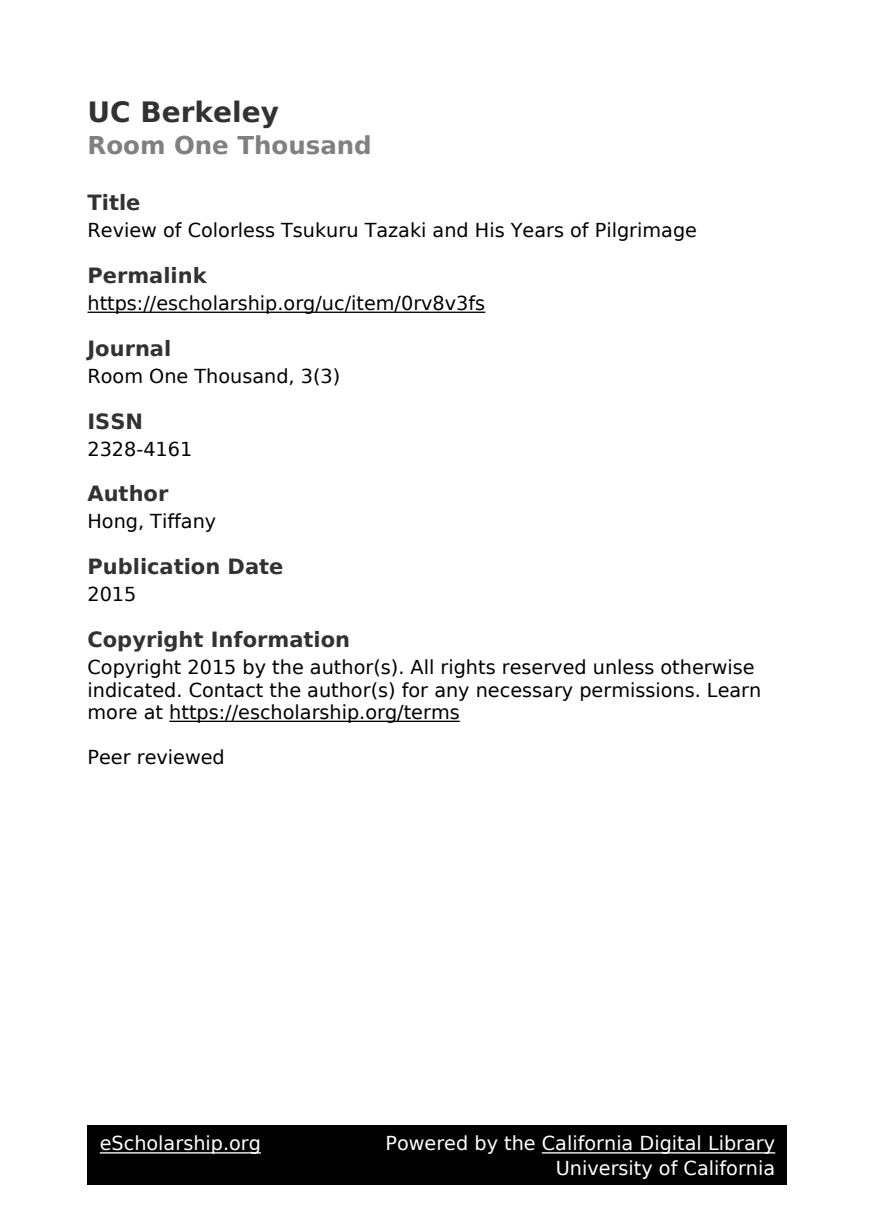
<style>
.page{position:relative;width:875px;height:1225px;background:#fff}
.page>*{position:absolute;margin:0;border:0;box-sizing:border-box;transform-origin:0 0}
.t1{font:700 28px "DejaVu Sans";color:#323232}
.t2{font:700 24.5px "DejaVu Sans";color:#808080}
.t3{font:700 21px "DejaVu Sans";color:#323232}
.t4{font:19.25px/22.4px "DejaVu Sans";color:#000}
.t5{font:19.25px/24.5px "DejaVu Sans";color:#fff;text-align:right}
</style>
<div class="page">
<hr style="left:88px;top:312px;width:397px;height:1px;background:#000">
<hr style="left:169px;top:721px;width:291px;height:1px;background:#000">
<div style="left:88px;top:1125px;width:700px;height:60px;background:#000"></div>
<hr style="left:100px;top:1152px;width:161px;height:2px;background:#fff">
<hr style="left:542px;top:1152px;width:233px;height:2px;background:#fff">
<h1 class="t1" style="left:88px;top:101px;width:193px">UC Berkeley</h1>
<p class="t2" style="left:88px;top:136px;width:286px">Room One Thousand</p>
<p class="t3" style="left:88px;top:194px;width:54px">Title</p>
<p class="t4" style="left:88px;top:221px;width:611px">Review of Colorless Tsukuru Tazaki and His Years of Pilgrimage</p>
<p class="t3" style="left:88px;top:267px;width:121px">Permalink</p>
<p class="t4" style="left:88px;top:294px;width:399px">https://escholarship.org/uc/item/0rv8v3fs</p>
<p class="t3" style="left:88px;top:340px;width:85px">Journal</p>
<p class="t4" style="left:88px;top:367px;width:254px">Room One Thousand, 3(3)</p>
<p class="t3" style="left:88px;top:413px;width:57px">ISSN</p>
<p class="t4" style="left:88px;top:439px;width:106px">2328-4161</p>
<p class="t3" style="left:88px;top:485px;width:82px">Author</p>
<p class="t4" style="left:88px;top:512px;width:130px">Hong, Tiffany</p>
<p class="t3" style="left:88px;top:558px;width:198px">Publication Date</p>
<p class="t4" style="left:88px;top:585px;width:50px">2015</p>
<p class="t3" style="left:88px;top:631px;width:264px">Copyright Information</p>
<p class="t4" style="left:88px;top:658px;width:675px">Copyright 2015 by the author(s). All rights reserved unless otherwise indicated. Contact the author(s) for any necessary permissions. Learn more at https://escholarship.org/terms</p>
<p class="t4" style="left:88px;top:748px;width:139px">Peer reviewed</p>
<p class="t5" style="left:100px;top:1133px;width:163px">eScholarship.org</p>
<p class="t5" style="left:385px;top:1133px;width:391px">Powered by the California Digital Library<br>University of California</p>
</div>
